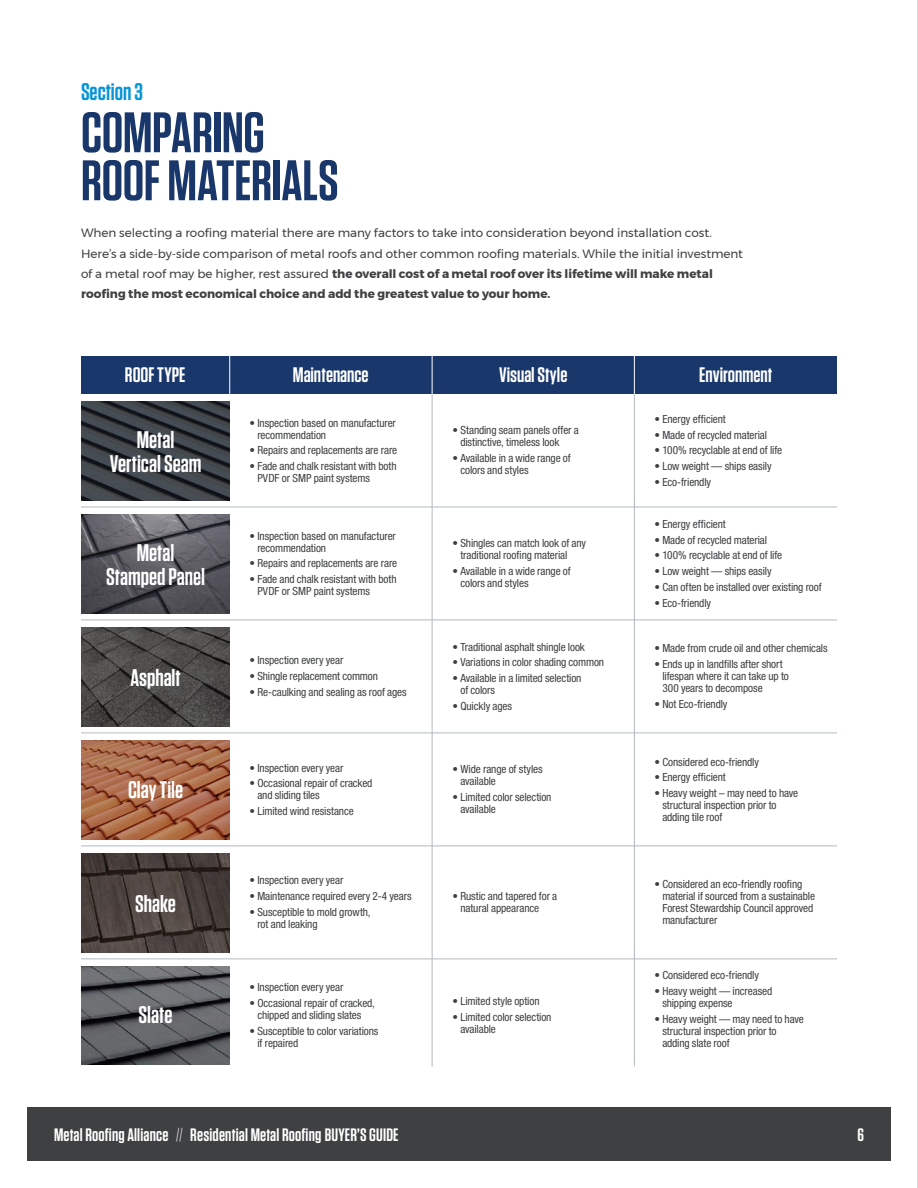
<style>
.page{position:relative;width:918px;height:1188px;background:#fff}
.page>*{position:absolute;margin:0;border:0;box-sizing:border-box;transform-origin:0 0}
.t1{font:600 57px/48px "Tungsten";letter-spacing:-.005em;color:#19376b}
.Roof_Comps{font:600 24px/23.7px "Tungsten";color:#fff;text-align:center}
.t2{font:600 24px "Tungsten";color:#0795d7}
.t3{font:600 21px "Tungsten";color:#fff}
.t4{font:600 18px "Tungsten";letter-spacing:.01em;color:#fff}
._9pt__body{font:12px/20.2px "Montserrat";letter-spacing:-.005em;color:#3f4042}
.Compare_Bullets{font:condensed 11.25px/12px "Helvetica Neue LT Std";letter-spacing:-.01em;color:#3f4042}
.s1{font-weight:700}
.s2{font-weight:300}
</style>
<div class="page">
<div style="left:27px;top:1107px;width:864px;height:54px;background:#3f4042"></div>
<hr style="left:432px;top:392px;width:1px;height:674px;background:#b1bac0">
<hr style="left:634px;top:392px;width:1px;height:674px;background:#b1bac0">
<img style="left:81px;top:402px;width:149px;height:98px">
<hr style="left:81px;top:507px;width:756px;height:1px;background:#b1bac0">
<hr style="left:81px;top:620px;width:756px;height:1px;background:#b1bac0">
<hr style="left:81px;top:733px;width:756px;height:1px;background:#b1bac0">
<hr style="left:81px;top:846px;width:756px;height:1px;background:#b1bac0">
<hr style="left:81px;top:958px;width:756px;height:1px;background:#b1bac0">
<img style="left:81px;top:515px;width:149px;height:98px">
<img style="left:81px;top:628px;width:149px;height:98px">
<img style="left:81px;top:740px;width:149px;height:99px">
<img style="left:81px;top:853px;width:149px;height:99px">
<img style="left:81px;top:966px;width:149px;height:99px">
<div style="left:230px;top:356px;width:607px;height:38px;background:#19376b"></div>
<div style="left:81px;top:356px;width:149px;height:38px;background:#19376b"></div>
<hr style="left:432px;top:347px;width:1px;height:47px;background:#fff">
<hr style="left:634px;top:347px;width:1px;height:47px;background:#fff">
<hr style="left:229px;top:347px;width:1px;height:47px;background:#fff">
<hr style="left:917px;top:0;width:1px;height:1188px;background:#b1bac0">
<p class="t2" style="left:81px;top:79px;width:64px">Section 3</p>
<p class="t1" style="left:81px;top:110px;width:259px">COMPARING<br>ROOF MATERIALS</p>
<p class="_9pt__body" style="left:81px;top:223px;width:664px">When selecting a roofing material there are many factors to take into consideration beyond installation cost.<br>Here’s a side-by-side comparison of metal roofs and other common roofing materials. While the initial investment of a metal roof may be higher, rest assured <span class="s1">the overall cost of a metal roof over its lifetime will make metal roofing the most economical choice and add the greatest value to your home.</span></p>
<p class="t3" style="left:125px;top:364px;width:62px">ROOF TYPE</p>
<p class="t3" style="left:293px;top:364px;width:77px">Maintenance</p>
<p class="t3" style="left:499px;top:364px;width:70px">Visual Style</p>
<p class="t3" style="left:699px;top:364px;width:75px">Environment</p>
<p class="Roof_Comps" style="left:110px;top:428px;width:93px">Metal<br>Vertical Seam</p>
<p class="Roof_Comps" style="left:106px;top:542px;width:101px">Metal<br>Stamped Panel</p>
<p class="Roof_Comps" style="left:130px;top:666px;width:52px">Asphalt</p>
<p class="Roof_Comps" style="left:128px;top:779px;width:57px">Clay Tile</p>
<p class="Roof_Comps" style="left:135px;top:892px;width:42px">Shake</p>
<p class="Roof_Comps" style="left:139px;top:1004px;width:35px">Slate</p>
<p class="Compare_Bullets" style="left:257px;top:417px;width:140px;text-indent:-8px">• Inspection based on manufacturer recommendation</p>
<p class="Compare_Bullets" style="left:249px;top:444px;width:149px">• Repairs and replacements are rare</p>
<p class="Compare_Bullets" style="left:257px;top:460px;width:141px;text-indent:-8px">• Fade and chalk resistant with both<br>PVDF or SMP paint systems</p>
<p class="Compare_Bullets" style="left:257px;top:529px;width:140px;text-indent:-8px">• Inspection based on manufacturer recommendation</p>
<p class="Compare_Bullets" style="left:249px;top:557px;width:149px">• Repairs and replacements are rare</p>
<p class="Compare_Bullets" style="left:257px;top:573px;width:141px;text-indent:-8px">• Fade and chalk resistant with both<br>PVDF or SMP paint systems</p>
<p class="Compare_Bullets" style="left:249px;top:654px;width:95px">• Inspection every year</p>
<p class="Compare_Bullets" style="left:249px;top:670px;width:130px">• Shingle replacement common</p>
<p class="Compare_Bullets" style="left:249px;top:686px;width:159px">• Re-caulking and sealing as roof ages</p>
<p class="Compare_Bullets" style="left:249px;top:761px;width:95px">• Inspection every year</p>
<p class="Compare_Bullets" style="left:257px;top:777px;width:117px;text-indent:-8px">• Occasional repair of cracked and sliding tiles</p>
<p class="Compare_Bullets" style="left:249px;top:805px;width:106px">• Limited wind resistance</p>
<p class="Compare_Bullets" style="left:249px;top:874px;width:95px">• Inspection every year</p>
<p class="Compare_Bullets" style="left:249px;top:890px;width:164px">• Maintenance required every 2-4 years</p>
<p class="Compare_Bullets" style="left:257px;top:906px;width:115px;text-indent:-8px">• Susceptible to mold growth, rot and leaking</p>
<p class="Compare_Bullets" style="left:249px;top:981px;width:95px">• Inspection every year</p>
<p class="Compare_Bullets" style="left:249px;top:997px;width:127px;text-align:center">• Occasional repair of cracked, chipped and sliding slates</p>
<p class="Compare_Bullets" style="left:257px;top:1025px;width:123px;text-indent:-8px">• Susceptible to color variations if repaired</p>
<p class="Compare_Bullets" style="left:460px;top:424px;width:120px;text-indent:-8px">• Standing seam panels offer a distinctive, timeless look</p>
<p class="Compare_Bullets" style="left:460px;top:452px;width:112px;text-indent:-8px">• Available in a wide range of colors and styles</p>
<p class="Compare_Bullets" style="left:460px;top:537px;width:127px;text-indent:-8px">• Shingles can match look of any traditional roofing material</p>
<p class="Compare_Bullets" style="left:460px;top:565px;width:112px;text-indent:-8px">• Available in a wide range of colors and styles</p>
<p class="Compare_Bullets" style="left:453px;top:641px;width:134px">• Traditional asphalt shingle look</p>
<p class="Compare_Bullets" style="left:453px;top:656px;width:153px">• Variations in color shading common</p>
<p class="Compare_Bullets" style="left:460px;top:672px;width:123px;text-indent:-8px">• Available in a limited selection of colors</p>
<p class="Compare_Bullets" style="left:453px;top:700px;width:61px">• Quickly ages</p>
<p class="Compare_Bullets" style="left:460px;top:763px;width:84px;text-indent:-8px">• Wide range of styles available</p>
<p class="Compare_Bullets" style="left:460px;top:791px;width:93px;text-indent:-8px">• Limited color selection available</p>
<p class="Compare_Bullets" style="left:460px;top:890px;width:98px;text-indent:-8px">• Rustic and tapered for a natural appearance</p>
<p class="Compare_Bullets" style="left:453px;top:995px;width:89px">• Limited style option</p>
<p class="Compare_Bullets" style="left:460px;top:1011px;width:93px;text-indent:-8px">• Limited color selection available</p>
<p class="Compare_Bullets" style="left:654px;top:413px;width:73px">• Energy efficient</p>
<p class="Compare_Bullets" style="left:654px;top:429px;width:114px">• Made of recycled material</p>
<p class="Compare_Bullets" style="left:654px;top:444px;width:129px">• 100% recyclable at end of life</p>
<p class="Compare_Bullets" style="left:654px;top:460px;width:119px">• Low weight — ships easily</p>
<p class="Compare_Bullets" style="left:654px;top:476px;width:58px">• Eco-friendly</p>
<p class="Compare_Bullets" style="left:654px;top:518px;width:73px">• Energy efficient</p>
<p class="Compare_Bullets" style="left:654px;top:534px;width:114px">• Made of recycled material</p>
<p class="Compare_Bullets" style="left:654px;top:549px;width:129px">• 100% recyclable at end of life</p>
<p class="Compare_Bullets" style="left:654px;top:565px;width:119px">• Low weight — ships easily</p>
<p class="Compare_Bullets" style="left:654px;top:581px;width:169px">• Can often be installed over existing roof</p>
<p class="Compare_Bullets" style="left:654px;top:597px;width:58px">• Eco-friendly</p>
<p class="Compare_Bullets" style="left:654px;top:642px;width:175px">• Made from crude oil and other chemicals</p>
<p class="Compare_Bullets" style="left:662px;top:658px;width:128px;text-indent:-8px">• Ends up in landfills after short lifespan where it can take up to<br>300 years to decompose</p>
<p class="Compare_Bullets" style="left:654px;top:698px;width:75px">• Not Eco-friendly</p>
<p class="Compare_Bullets" style="left:654px;top:755px;width:106px">• Considered eco-friendly</p>
<p class="Compare_Bullets" style="left:654px;top:771px;width:73px">• Energy efficient</p>
<p class="Compare_Bullets" style="left:662px;top:787px;width:137px;text-indent:-8px">• Heavy weight – may need to have structural inspection prior to adding tile roof</p>
<p class="Compare_Bullets" style="left:662px;top:878px;width:154px;text-indent:-8px">• Considered an eco-friendly roofing material if sourced from a sustainable<br>Forest Stewardship Council approved manufacturer</p>
<p class="Compare_Bullets" style="left:654px;top:969px;width:106px">• Considered eco-friendly</p>
<p class="Compare_Bullets" style="left:662px;top:985px;width:111px;text-indent:-8px">• Heavy weight — increased shipping expense</p>
<p class="Compare_Bullets" style="left:662px;top:1013px;width:143px;text-indent:-8px">• Heavy weight — may need to have structural inspection prior to adding slate roof</p>
<h3 class="t4" style="left:54px;top:1125px;width:346px">Metal Roofing Alliance <span class="s2">//</span> Residential Metal Roofing BUYER’S GUIDE</h3>
<h3 class="t4" style="left:857px;top:1125px;width:8px">6</h3>
</div>
